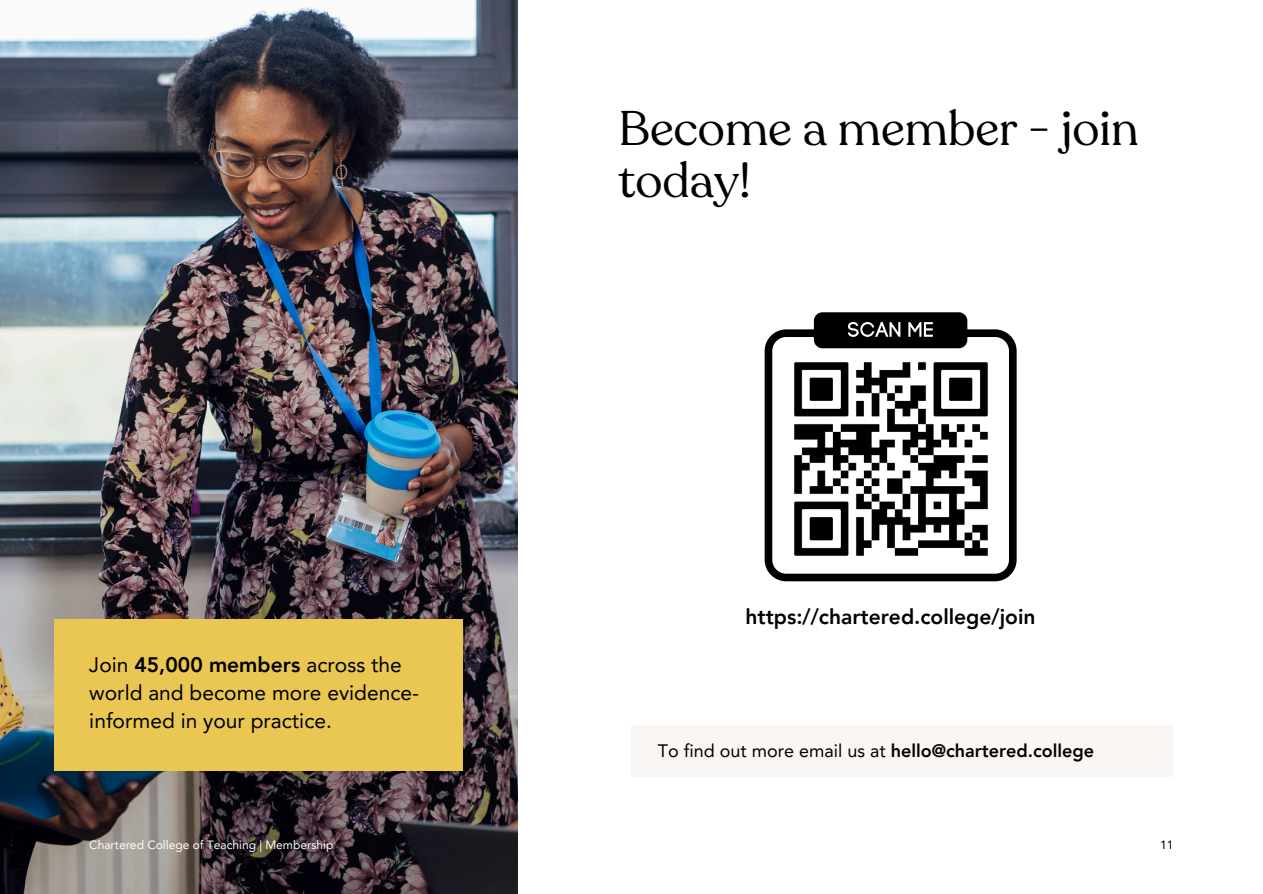
<style>
.page{position:relative;width:1263px;height:894px;background:#fff}
.page>*{position:absolute;margin:0;border:0;box-sizing:border-box;transform-origin:0 0}
.t1{font:48px/51.8px "Recoleta";color:#000}
.t2{font:21px/28.2px "Avenir LT Pro";color:#000}
.t3{font:800 21px "Avenir LT Pro";color:#000}
.t4{font:800 18px "Avenir LT Pro";color:#000}
.t5{font:12px "Avenir LT Pro";color:#fff}
.t6{font:12px "Avenir LT Pro";color:#000}
.s1{font-weight:800}
.s2{font-weight:400}
</style>
<div class="page">
<img style="left:0;top:0;width:518px;height:893px">
<div style="left:55px;top:619px;width:408px;height:151px;background:#e9c752"></div>
<div style="left:631px;top:725px;width:542px;height:51px;background:#faf6f3"></div>
<svg style="left:765px;top:329px;width:252px;height:252px;fill:#000"></svg>
<div style="left:814px;top:312px;width:153px;height:36px;background:#000;border-radius:8px"></div>
<svg style="left:848px;top:322px;width:52px;height:15px"></svg>
<svg style="left:908px;top:322px;width:25px;height:14px"></svg>
<img style="left:770px;top:339px;width:241px;height:230px">
<p class="t1" style="left:618px;top:104px;width:522px">Become a member - join today!</p>
<p class="t2" style="left:89px;top:652px;width:331px">Join <span class="s1">45,000 members</span> across the world and become more evidence&shy;informed in your practice.</p>
<p class="t3" style="left:745px;top:608px;width:291px">https://chartered.college/join</p>
<h1 class="t4" style="left:658px;top:743px;width:438px"><span class="s2">To find out more email us at</span> hello@chartered.college</h1>
<p class="t5" style="left:89px;top:839px;width:246px">Chartered College of Teaching | Membership</p>
<p class="t6" style="left:1160px;top:839px;width:15px">11</p>
</div>
